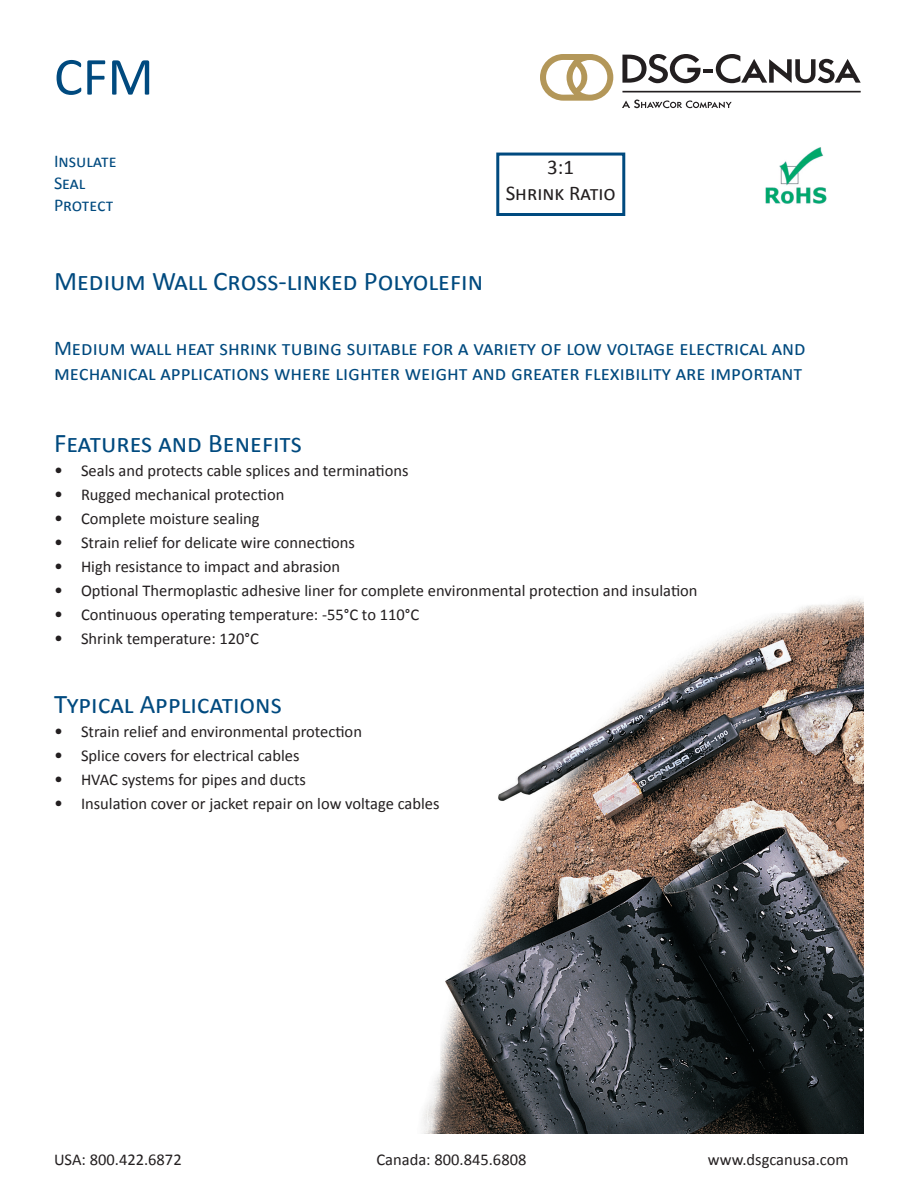
<style>
.page{position:relative;width:918px;height:1188px;background:#fff}
.page>*{position:absolute;margin:0;border:0;box-sizing:border-box;transform-origin:0 0}
.t1{font:54px "Calibri";color:#004a7f}
.t2{font:27px "Calibri";color:#004a7f}
.t3{font:21px/25.2px "Calibri";color:#004a7f}
.t4{font:21px "Calibri";color:#231f20}
.t5{font:18px "Calibri";color:#004a7f}
.t6{font:16.5px "Calibri";color:#231f20}
.s1{font-size:18px}
</style>
<div class="page">
<svg style="left:622px;top:54px;width:79px;height:29px"></svg>
<hr style="left:703px;top:69px;width:10px;height:4px;background:#231f20">
<svg style="left:716px;top:54px;width:145px;height:29px"></svg>
<svg style="left:622px;top:100px;width:110px;height:8px"></svg>
<hr style="left:622px;top:91px;width:239px;height:1px;background:#231f20">
<svg style="left:540px;top:54px;width:73px;height:47px"></svg>
<img style="left:422px;top:599px;width:442px;height:535px">
<div style="left:496px;top:153px;width:129px;height:63px;border:3px solid #004a7f"></div>
<img style="left:765px;top:147px;width:62px;height:57px">
<p class="t1" style="left:54px;top:43px;width:101px">CFM</p>
<p class="t5" style="left:54px;top:150px;width:64px">Insulate</p>
<p class="t5" style="left:54px;top:172px;width:33px">Seal</p>
<p class="t5" style="left:54px;top:193px;width:61px">Protect</p>
<p class="t2" style="left:54px;top:265px;width:431px">Medium Wall Cross-linked Polyolefin</p>
<p class="t4" style="left:547px;top:154px;width:28px">3:1</p>
<p class="t4" style="left:506px;top:180px;width:112px">Shrink Ratio</p>
<p class="t3" style="left:54px;top:334px;width:753px">Medium wall heat shrink tubing suitable for a variety of low voltage electrical and mechanical applications where lighter weight and greater flexibility are important</p>
<p class="t2" style="left:54px;top:427px;width:250px">Features and Benefits</p>
<p class="t6" style="left:54px;top:461px;width:356px"><span class="s1">•</span> Seals and protects cable splices and terminations</p>
<p class="t6" style="left:54px;top:485px;width:232px"><span class="s1">•</span> Rugged mechanical protection</p>
<p class="t6" style="left:54px;top:509px;width:207px"><span class="s1">•</span> Complete moisture sealing</p>
<p class="t6" style="left:54px;top:533px;width:303px"><span class="s1">•</span> Strain relief for delicate wire connections</p>
<p class="t6" style="left:54px;top:557px;width:288px"><span class="s1">•</span> High resistance to impact and abrasion</p>
<p class="t6" style="left:54px;top:581px;width:645px"><span class="s1">•</span> Optional Thermoplastic adhesive liner for complete environmental protection and insulation</p>
<p class="t6" style="left:54px;top:605px;width:367px"><span class="s1">•</span> Continuous operating temperature: -55°C to 110°C</p>
<p class="t6" style="left:54px;top:629px;width:207px"><span class="s1">•</span> Shrink temperature: 120°C</p>
<p class="t2" style="left:54px;top:687px;width:229px">Typical Applications</p>
<p class="t6" style="left:54px;top:721px;width:310px"><span class="s1">•</span> Strain relief and environmental protection</p>
<p class="t6" style="left:54px;top:745px;width:247px"><span class="s1">•</span> Splice covers for electrical cables</p>
<p class="t6" style="left:54px;top:769px;width:254px"><span class="s1">•</span> HVAC systems for pipes and ducts</p>
<p class="t6" style="left:54px;top:793px;width:387px"><span class="s1">•</span> Insulation cover or jacket repair on low voltage cables</p>
<p class="t6" style="left:54px;top:1149px;width:129px">USA: 800.422.6872</p>
<p class="t6" style="left:376px;top:1149px;width:151px">Canada: 800.845.6808</p>
<p class="t6" style="left:708px;top:1149px;width:142px">www.dsgcanusa.com</p>
</div>
